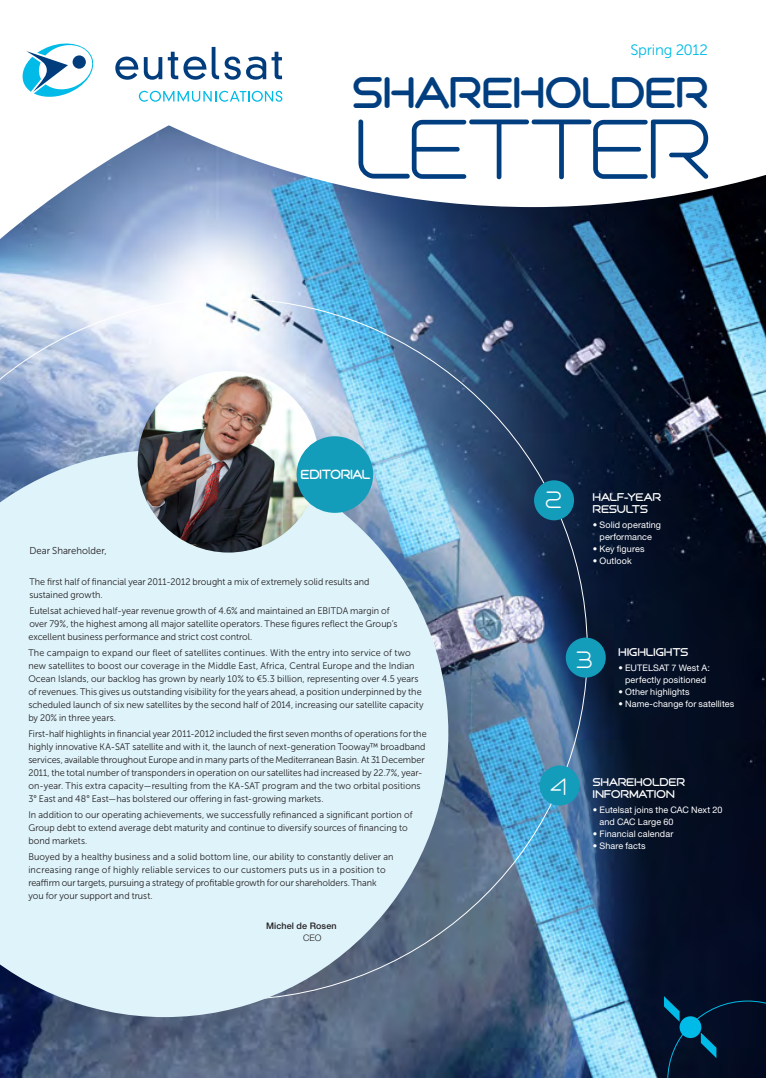
<style>
.page{position:relative;width:766px;height:1078px;background:#fff}
.page>*{position:absolute;margin:0;border:0;box-sizing:border-box;transform-origin:0 0}
.t1{font:700 43px "eutelsat";letter-spacing:.005em;color:#013e80}
.t2{font:300 23px "eutelsat";color:#fff}
.Enc_titre{font:15px "Museo Sans 300";letter-spacing:-.02em;color:#00bbe7}
.Rubrique{font:700 13px "eutelsat";letter-spacing:-.005em;color:#fff;scale:.95 1}
.t3{font:700 11px/12px "eutelsat";letter-spacing:.015em;color:#fff}
.Edito_txt_ok{font:10px "Museo Sans 300";letter-spacing:.005em;color:#231f20;scale:.95 1}
.Edito_txt_ok-2{font:9.5px/13px "Museo Sans 300";letter-spacing:.005em;color:#231f20;scale:.95 1}
.Sommaire{font:9px/12px "Helvetica Neue";letter-spacing:.01em;color:#fff;text-align:center}
.t4{font:500 9px/12px "Helvetica Neue";letter-spacing:.01em;color:#231f20}
.s1{font-weight:300}
</style>
<div class="page">
<img style="left:0;top:207px;width:765px;height:870px">
<svg style="left:40px;top:46px;width:725px;height:161px"></svg>
<svg style="left:139px;top:91px;width:143px;height:11px"></svg>
<svg style="left:22px;top:43px;width:75px;height:55px"></svg>
<svg style="left:115px;top:57px;width:23px;height:23px"></svg>
<svg style="left:144px;top:57px;width:18px;height:23px"></svg>
<svg style="left:168px;top:47px;width:114px;height:33px"></svg>
<svg style="left:663px;top:995px;width:102px;height:82px;background:#021d37"></svg>
<img style="left:0;top:281px;width:603px;height:734px">
<div style="left:539px;top:765px;width:40px;height:40px;background:#149cbb;border-radius:50%"></div>
<div style="left:534px;top:480px;width:40px;height:40px;background:#149cbb;border-radius:50%"></div>
<div style="left:565px;top:637px;width:40px;height:40px;background:#149cbb;border-radius:50%"></div>
<svg style="left:0;top:449px;width:448px;height:567px;background:#cbe1ec"></svg>
<img style="left:138px;top:371px;width:181px;height:181px;border-radius:91px">
<div style="left:296px;top:436px;width:77px;height:76px;background:#149cbb;border-radius:50%"></div>
<svg style="left:358px;top:119px;width:350px;height:60px"></svg>
<p class="Enc_titre" style="left:630px;top:41px;width:79px">Spring 2012</p>
<p class="t1" style="left:352px;top:64px;width:357px">SHAREHOLDER</p>
<p class="Rubrique" style="left:301px;top:465px;width:75px">EDITORIAL</p>
<p class="Edito_txt_ok" style="left:29px;top:544px;width:83px">Dear Shareholder,</p>
<p class="Edito_txt_ok-2" style="left:29px;top:575px;width:359px">The first half of financial year 2011-2012 brought a mix of extremely solid results and sustained growth.</p>
<p class="Edito_txt_ok-2" style="left:28px;top:604px;width:390px">Eutelsat achieved half-year revenue growth of 4.6% and maintained an EBITDA margin of over 79%, the highest among all major satellite operators. These figures reflect the Group’s excellent business performance and strict cost control.</p>
<p class="Edito_txt_ok-2" style="left:28px;top:646px;width:417px">The campaign to expand our fleet of satellites continues. With the entry into service of two new satellites to boost our coverage in the Middle East, Africa, Central Europe and the Indian Ocean Islands, our backlog has grown by nearly 10% to €5.3 billion, representing over 4.5 years of revenues. This gives us outstanding visibility for the years ahead, a position underpinned by the scheduled launch of six new satellites by the second half of 2014, increasing our satellite capacity by 20% in three years.</p>
<p class="Edito_txt_ok-2" style="left:28px;top:727px;width:420px">First-half highlights in financial year 2011-2012 included the first seven months of operations for the highly innovative KA-SAT satellite and with it, the launch of next-generation Tooway™ broadband services, available throughout Europe and in many parts of the Mediterranean Basin. At 31 December 2011, the total number of transponders in operation on our satellites had increased by 22.7%, year&shy;on-year. This extra capacity—resulting from the KA-SAT program and the two orbital positions 3° East and 48° East—has bolstered our offering in fast-growing markets.</p>
<p class="Edito_txt_ok-2" style="left:28px;top:807px;width:406px">In addition to our operating achievements, we successfully refinanced a significant portion of<br>Group debt to extend average debt maturity and continue to diversify sources of financing to bond markets.</p>
<p class="Edito_txt_ok-2" style="left:28px;top:849px;width:386px">Buoyed by a healthy business and a solid bottom line, our ability to constantly deliver an increasing range of highly reliable services to our customers puts us in a position to reaffirm our targets, pursuing a strategy of profitable growth for our shareholders. Thank you for your support and trust.</p>
<p class="t4" style="left:303px;top:919px;width:35px;text-indent:-37px">Michel de Rosen<br><span class="s1">CEO</span></p>
<p class="t2" style="left:545px;top:485px;width:18px">2</p>
<p class="t3" style="left:592px;top:490px;width:70px">HALF-YEAR<br>RESULTS</p>
<p class="Sommaire" style="left:592px;top:518px;width:70px">• Solid operating performance</p>
<p class="Sommaire" style="left:592px;top:542px;width:53px">• Key figures</p>
<p class="Sommaire" style="left:592px;top:554px;width:40px">• Outlook</p>
<p class="t2" style="left:576px;top:644px;width:18px">3</p>
<p class="t3" style="left:618px;top:645px;width:71px">HIGHLIGHTS</p>
<p class="Sommaire" style="left:618px;top:661px;width:93px">• EUTELSAT 7 West A: perfectly positioned</p>
<p class="Sommaire" style="left:618px;top:685px;width:72px">• Other highlights</p>
<p class="Sommaire" style="left:618px;top:697px;width:117px">• Name-change for satellites</p>
<p class="t2" style="left:550px;top:772px;width:17px">4</p>
<p class="t3" style="left:592px;top:775px;width:94px">SHAREHOLDER<br>INFORMATION</p>
<p class="Sommaire" style="left:599px;top:803px;width:124px;text-align:left;text-indent:-7px">• Eutelsat joins the CAC Next 20 and CAC Large 60</p>
<p class="Sommaire" style="left:592px;top:827px;width:82px">• Financial calendar</p>
<p class="Sommaire" style="left:592px;top:839px;width:54px">• Share facts</p>
</div>
